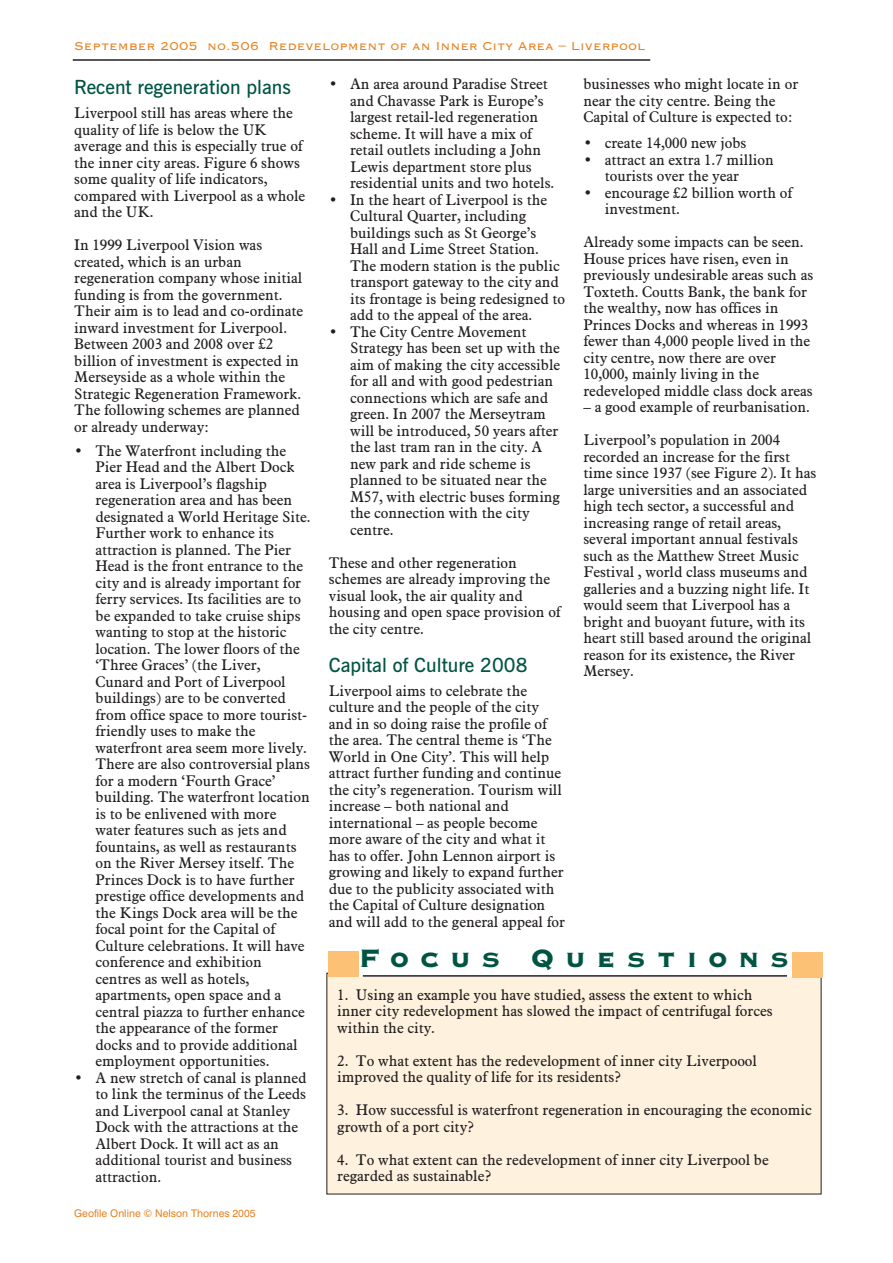
<style>
.page{position:relative;width:893px;height:1263px;background:#fff}
.page>*{position:absolute;margin:0;border:0;box-sizing:border-box;transform-origin:0 0}
.t1{font:800 33px "Copperplate Gothic BT";letter-spacing:.32em;color:#005542}
.t2{font:600 19.5px "News Gothic BT";color:#005542}
.t3{font:15px/16.5px "Aldine 721 BT";color:#231f20}
.t4{font:15px "Copperplate Gothic BT";color:#e8811d}
.t5{font:10.5px "Swiss 721 BT";color:#e8811d}
</style>
<div class="page">
<hr style="left:73px;top:59px;width:577px;height:2px;background:#231f20">
<div style="left:327px;top:973px;width:494px;height:221px;background:#fef1de"></div>
<div style="left:328px;top:952px;width:493px;height:24px;background:#fff"></div>
<div style="left:328px;top:951px;width:31px;height:25px;background:#fdc176"></div>
<div style="left:791px;top:952px;width:31px;height:25px;background:#fdc176"></div>
<hr style="left:363px;top:975px;width:424px;height:2px;background:#231f20">
<p class="t4" style="left:74px;top:37px;width:572px">September 2005 no.506 Redevelopment of an Inner City Area – Liverpool</p>
<h2 class="t2" style="left:74px;top:80px;width:218px">Recent regeneration plans</h2>
<p class="t3" style="left:74px;top:106px;width:232px">Liverpool still has areas where the quality of life is below the UK average and this is especially true of the inner city areas. Figure 6 shows some quality of life indicators, compared with Liverpool as a whole and the UK.</p>
<p class="t3" style="left:74px;top:238px;width:230px">In 1999 Liverpool Vision was created, which is an urban regeneration company whose initial funding is from the government.<br>Their aim is to lead and co-ordinate inward investment for Liverpool.<br>Between 2003 and 2008 over £2 billion of investment is expected in<br>Merseyside as a whole within the<br>Strategic Regeneration Framework.<br>The following schemes are planned or already underway:</p>
<p class="t3" style="left:95px;top:443px;width:216px;text-indent:-21px">• The Waterfront including the<br>Pier Head and the Albert Dock area is Liverpool’s flagship regeneration area and has been designated a World Heritage Site.<br>Further work to enhance its attraction is planned. The Pier<br>Head is the front entrance to the city and is already important for ferry services. Its facilities are to be expanded to take cruise ships wanting to stop at the historic location. The lower floors of the ‘Three Graces’ (the Liver,<br>Cunard and Port of Liverpool buildings) are to be converted from office space to more tourist&shy;friendly uses to make the waterfront area seem more lively.<br>There are also controversial plans for a modern ‘Fourth Grace’ building. The waterfront location is to be enlivened with more water features such as jets and fountains, as well as restaurants on the River Mersey itself. The<br>Princes Dock is to have further prestige office developments and the Kings Dock area will be the focal point for the Capital of<br>Culture celebrations. It will have conference and exhibition centres as well as hotels, apartments, open space and a central piazza to further enhance the appearance of the former docks and to provide additional employment opportunities.</p>
<p class="t3" style="left:95px;top:1070px;width:212px;text-indent:-21px">• A new stretch of canal is planned to link the terminus of the Leeds and Liverpool canal at Stanley<br>Dock with the attractions at the<br>Albert Dock. It will act as an additional tourist and business attraction.</p>
<p class="t5" style="left:74px;top:1209px;width:183px">Geofile Online © Nelson Thornes 2005</p>
<p class="t3" style="left:350px;top:77px;width:206px;text-indent:-21px">• An area around Paradise Street and Chavasse Park is Europe’s largest retail-led regeneration scheme. It will have a mix of retail outlets including a John<br>Lewis department store plus residential units and two hotels.</p>
<p class="t3" style="left:350px;top:192px;width:216px;text-indent:-21px">• In the heart of Liverpool is the<br>Cultural Quarter, including buildings such as St George’s<br>Hall and Lime Street Station.<br>The modern station is the public transport gateway to the city and its frontage is being redesigned to add to the appeal of the area.</p>
<p class="t3" style="left:350px;top:324px;width:212px;text-indent:-21px">• The City Centre Movement<br>Strategy has been set up with the aim of making the city accessible for all and with good pedestrian connections which are safe and green. In 2007 the Merseytram will be introduced, 50 years after the last tram ran in the city. A new park and ride scheme is planned to be situated near the<br>M57, with electric buses forming the connection with the city centre.</p>
<p class="t3" style="left:329px;top:555px;width:233px">These and other regeneration schemes are already improving the visual look, the air quality and housing and open space provision of the city centre.</p>
<h2 class="t2" style="left:329px;top:658px;width:200px">Capital of Culture 2008</h2>
<p class="t3" style="left:329px;top:683px;width:238px">Liverpool aims to celebrate the culture and the people of the city and in so doing raise the profile of the area. The central theme is ‘The World in One City’. This will help attract further funding and continue the city’s regeneration. Tourism will increase – both national and international – as people become more aware of the city and what it has to offer. John Lennon airport is growing and likely to expand further due to the publicity associated with the Capital of Culture designation and will add to the general appeal for</p>
<p class="t3" style="left:583px;top:77px;width:216px">businesses who might locate in or near the city centre. Being the<br>Capital of Culture is expected to:</p>
<p class="t3" style="left:583px;top:136px;width:164px">• create 14,000 new jobs</p>
<p class="t3" style="left:604px;top:152px;width:171px;text-indent:-21px">• attract an extra 1.7 million tourists over the year</p>
<p class="t3" style="left:604px;top:185px;width:189px;text-indent:-21px">• encourage £2 billion worth of investment.</p>
<p class="t3" style="left:583px;top:235px;width:231px">Already some impacts can be seen.<br>House prices have risen, even in previously undesirable areas such as Toxteth. Coutts Bank, the bank for the wealthy, now has offices in Princes Docks and whereas in 1993 fewer than 4,000 people lived in the city centre, now there are over 10,000, mainly living in the redeveloped middle class dock areas</p>
<p class="t3" style="left:583px;top:400px;width:228px">– a good example of reurbanisation.</p>
<p class="t3" style="left:583px;top:433px;width:234px">Liverpool’s population in 2004 recorded an increase for the first time since 1937 (see Figure 2). It has large universities and an associated high tech sector, a successful and increasing range of retail areas, several important annual festivals such as the Matthew Street Music Festival , world class museums and galleries and a buzzing night life. It would seem that Liverpool has a bright and buoyant future, with its heart still based around the original reason for its existence, the River Mersey.</p>
<h1 class="t1" style="left:359px;top:937px;width:432px">Focus Questions</h1>
<p class="t3" style="left:337px;top:987px;width:437px">1. Using an example you have studied, assess the extent to which inner city redevelopment has slowed the impact of centrifugal forces within the city.</p>
<p class="t3" style="left:337px;top:1053px;width:421px">2. To what extent has the redevelopment of inner city Liverpoool improved the quality of life for its residents?</p>
<p class="t3" style="left:337px;top:1103px;width:476px">3. How successful is waterfront regeneration in encouraging the economic growth of a port city?</p>
<p class="t3" style="left:337px;top:1152px;width:433px">4. To what extent can the redevelopment of inner city Liverpool be regarded as sustainable?</p>
</div>
